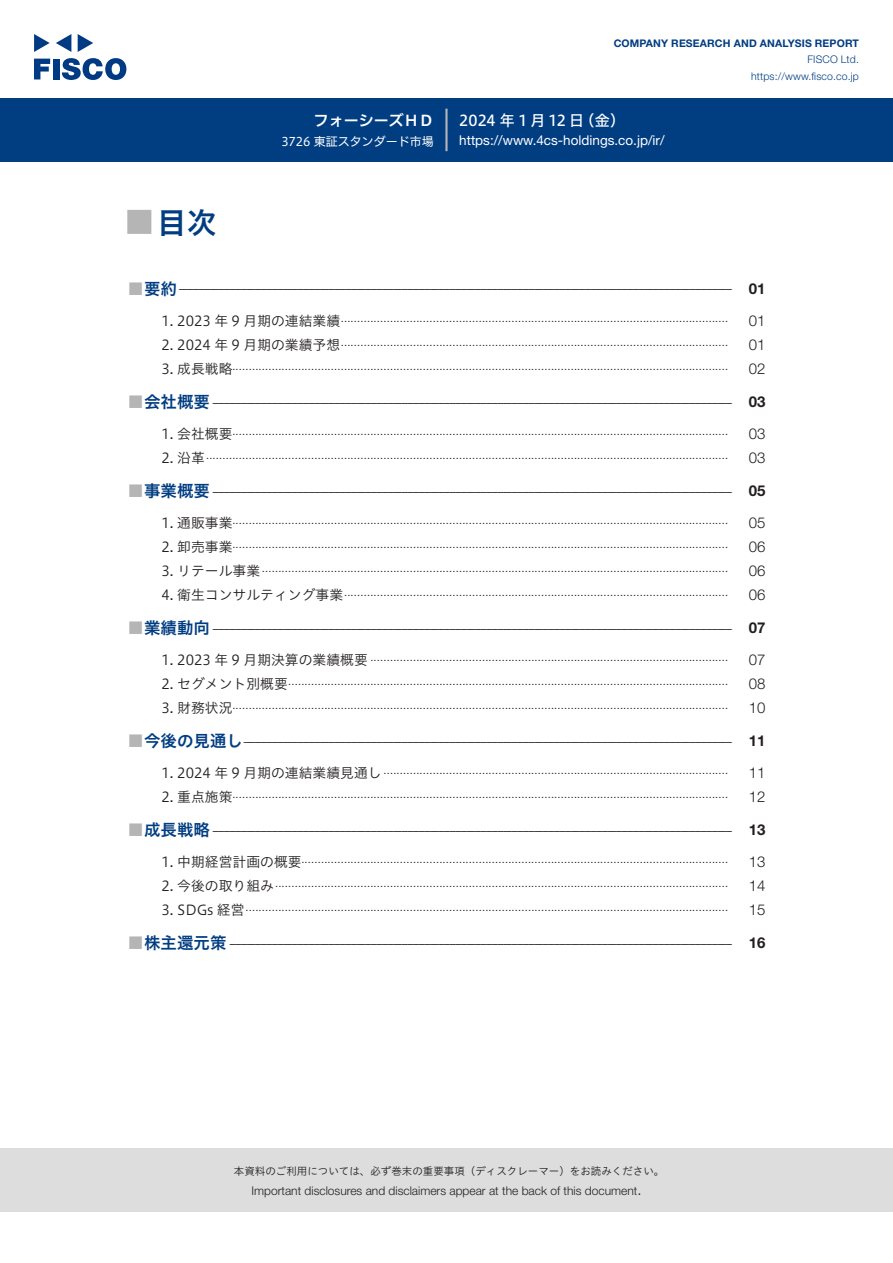
<style>
.page{position:relative;width:893px;height:1263px;background:#fff}
.page>*{position:absolute;margin:0;border:0;box-sizing:border-box;transform-origin:0 0}
.t1{font:30px "Hiragino UD Sans Std N W6";color:#003d81}
.t2{font:24px "Hiragino UD Sans Std W6";color:#b5b5b6}
.t3{font:16.5px "Hiragino UD Sans Std W6";color:#003d81}
.t4{font:300 15px "Helvetica Neue LT Std";color:#231f20}
.t5{font:700 15px "Helvetica Neue LT Std";color:#231f20}
.t6{font:15px "Hiragino UD Sans F Std N W5";color:#fff}
.t7{font:15px "Hiragino UD Sans F Std N W6";color:#fff}
.t8{font:13.8px "Hiragino UD Sans Std W3";color:#231f20}
.t9{font:13.5px "Helvetica Neue LT Std";color:#fff}
.t10{font:12px "Hiragino UD Sans Std W3";color:#231f20}
.t11{font:300 12px "Helvetica Neue LT Std";color:#231f20}
.t12{font:12px "Hiragino UD Sans F Std N W4";color:#fff}
.t13{font:10.5px "Hiragino UD Sans Std W3";color:#231f20}
.t14{font:700 10.5px "Helvetica Neue LT Std";letter-spacing:.015em;color:#003d81}
.t15{font:300 10.5px/16.5px "Helvetica Neue LT Std";letter-spacing:.015em;color:#003d81;text-align:right}
.t16{font:9px "Hiragino UD Sans Std W3";color:#231f20}
.s1{color:#b5b5b6}
</style>
<div class="page">
<div style="left:0;top:1148px;width:893px;height:64px;background:#ddd"></div>
<svg style="left:34px;top:59px;width:16px;height:20px"></svg>
<div style="left:53px;top:59px;width:6px;height:20px;background:#003a83"></div>
<svg style="left:62px;top:58px;width:64px;height:22px"></svg>
<svg style="left:34px;top:34px;width:16px;height:18px"></svg>
<svg style="left:78px;top:34px;width:15px;height:18px"></svg>
<svg style="left:56px;top:34px;width:15px;height:18px"></svg>
<div style="left:0;top:98px;width:893px;height:64px;background:#003d81"></div>
<hr style="left:445px;top:109px;width:3px;height:42px;background:#b5b5b6">
<h2 class="t2" style="left:128px;top:204px;width:25px">█</h2>
<h1 class="t1" style="left:157px;top:199px;width:61px">目次</h1>
<h3 class="t7" style="left:314px;top:109px;width:122px">フォーシーズＨＤ</h3>
<h3 class="t12" style="left:281px;top:132px;width:154px">3726 東証スタンダード市場</h3>
<p class="t14" style="left:614px;top:37px;width:247px">COMPANY RESEARCH AND ANALYSIS REPORT</p>
<p class="t15" style="left:751px;top:51px;width:109px">FISCO Ltd. https://www.fisco.co j p.</p>
<h3 class="t6" style="left:579px;top:109px;width:47px">（金(</h3>
<h3 class="t6" style="left:459px;top:109px;width:126px">2024 年 1 月 12 日</h3>
<h3 class="t9" style="left:459px;top:132px;width:207px">https://www.4cs-holdings. c o j p. /i r/</h3>
<h3 class="t3" style="left:128px;top:276px;width:51px"><span class="s1">■</span>要約</h3>
<h3 class="t10" style="left:177px;top:280px;width:557px">-----------------------------------------------------------------------------------------------------------------------------------------------------------------------------------------------------</h3>
<h3 class="t8" style="left:162px;top:310px;width:180px">1. 2023 年 9 月期の連結業績</h3>
<p class="t16" style="left:341px;top:312px;width:388px">......................................................................................................................</p>
<h3 class="t8" style="left:162px;top:334px;width:180px">2. 2024 年 9 月期の業績予想</h3>
<p class="t16" style="left:341px;top:336px;width:388px">......................................................................................................................</p>
<h3 class="t8" style="left:162px;top:358px;width:73px">3. 成長戦略</h3>
<p class="t16" style="left:233px;top:360px;width:497px">.......................................................................................................................................................</p>
<h3 class="t3" style="left:128px;top:389px;width:84px"><span class="s1">■</span>会社概要</h3>
<h3 class="t10" style="left:210px;top:393px;width:524px">-----------------------------------------------------------------------------------------------------------------------------------------------------------------------------------------</h3>
<h3 class="t8" style="left:162px;top:423px;width:73px">1. 会社概要</h3>
<p class="t16" style="left:233px;top:425px;width:497px">.......................................................................................................................................................</p>
<h3 class="t8" style="left:162px;top:447px;width:45px">2. 沿革</h3>
<p class="t16" style="left:206px;top:449px;width:523px">...............................................................................................................................................................</p>
<h3 class="t3" style="left:128px;top:478px;width:84px"><span class="s1">■</span>事業概要</h3>
<h3 class="t10" style="left:210px;top:482px;width:524px">-----------------------------------------------------------------------------------------------------------------------------------------------------------------------------------------</h3>
<h3 class="t8" style="left:162px;top:512px;width:73px">1. 通販事業</h3>
<p class="t16" style="left:233px;top:514px;width:497px">.......................................................................................................................................................</p>
<h3 class="t8" style="left:162px;top:536px;width:73px">2. 卸売事業</h3>
<p class="t16" style="left:233px;top:538px;width:497px">.......................................................................................................................................................</p>
<h3 class="t8" style="left:162px;top:560px;width:100px">3. リテール事業</h3>
<p class="t16" style="left:262px;top:562px;width:467px">..............................................................................................................................................</p>
<h3 class="t8" style="left:162px;top:584px;width:183px">4. 衛生コンサルティング事業</h3>
<p class="t16" style="left:344px;top:586px;width:385px">.....................................................................................................................</p>
<h3 class="t3" style="left:128px;top:615px;width:84px"><span class="s1">■</span>業績動向</h3>
<h3 class="t10" style="left:210px;top:619px;width:524px">-----------------------------------------------------------------------------------------------------------------------------------------------------------------------------------------</h3>
<h3 class="t8" style="left:162px;top:649px;width:208px">1. 2023 年 9 月期決算の業績概要</h3>
<p class="t16" style="left:371px;top:651px;width:359px">.............................................................................................................</p>
<h3 class="t8" style="left:162px;top:673px;width:128px">2. セグメント別概要</h3>
<p class="t16" style="left:289px;top:675px;width:441px">......................................................................................................................................</p>
<h3 class="t8" style="left:162px;top:697px;width:73px">3. 財務状況</h3>
<p class="t16" style="left:233px;top:699px;width:497px">.......................................................................................................................................................</p>
<h3 class="t3" style="left:128px;top:728px;width:117px"><span class="s1">■</span>今後の見通し</h3>
<h3 class="t10" style="left:243px;top:732px;width:491px">------------------------------------------------------------------------------------------------------------------------------------------------------------------------------</h3>
<h3 class="t8" style="left:162px;top:762px;width:222px">1. 2024 年 9 月期の連結業績見通し</h3>
<p class="t16" style="left:384px;top:764px;width:346px">.........................................................................................................</p>
<h3 class="t8" style="left:162px;top:786px;width:73px">2. 重点施策</h3>
<p class="t16" style="left:233px;top:788px;width:497px">.......................................................................................................................................................</p>
<h3 class="t3" style="left:128px;top:817px;width:84px"><span class="s1">■</span>成長戦略</h3>
<h3 class="t10" style="left:210px;top:821px;width:524px">-----------------------------------------------------------------------------------------------------------------------------------------------------------------------------------------</h3>
<h3 class="t8" style="left:162px;top:851px;width:142px">1. 中期経営計画の概要</h3>
<p class="t16" style="left:302px;top:853px;width:428px">..................................................................................................................................</p>
<h3 class="t8" style="left:162px;top:875px;width:114px">2. 今後の取り組み</h3>
<p class="t16" style="left:275px;top:877px;width:454px">..........................................................................................................................................</p>
<h3 class="t8" style="left:162px;top:899px;width:84px">3. SDGs 経営</h3>
<p class="t16" style="left:246px;top:901px;width:483px">...................................................................................................................................................</p>
<h3 class="t3" style="left:128px;top:930px;width:101px"><span class="s1">■</span>株主還元策</h3>
<h3 class="t10" style="left:227px;top:934px;width:508px">-----------------------------------------------------------------------------------------------------------------------------------------------------------------------------------</h3>
<h3 class="t5" style="left:749px;top:279px;width:18px">01</h3>
<h3 class="t4" style="left:749px;top:311px;width:18px">01</h3>
<h3 class="t4" style="left:749px;top:335px;width:18px">01</h3>
<h3 class="t4" style="left:749px;top:359px;width:18px">02</h3>
<h3 class="t5" style="left:749px;top:392px;width:18px">03</h3>
<h3 class="t4" style="left:749px;top:424px;width:18px">03</h3>
<h3 class="t4" style="left:749px;top:448px;width:18px">03</h3>
<h3 class="t5" style="left:749px;top:481px;width:18px">05</h3>
<h3 class="t4" style="left:749px;top:513px;width:18px">05</h3>
<h3 class="t4" style="left:749px;top:537px;width:18px">06</h3>
<h3 class="t4" style="left:749px;top:561px;width:18px">06</h3>
<h3 class="t4" style="left:749px;top:585px;width:18px">06</h3>
<h3 class="t5" style="left:749px;top:618px;width:18px">07</h3>
<h3 class="t4" style="left:749px;top:650px;width:18px">07</h3>
<h3 class="t4" style="left:749px;top:674px;width:18px">08</h3>
<h3 class="t4" style="left:749px;top:698px;width:18px">10</h3>
<h3 class="t5" style="left:749px;top:731px;width:18px">11</h3>
<h3 class="t4" style="left:749px;top:763px;width:18px">11</h3>
<h3 class="t4" style="left:749px;top:787px;width:18px">12</h3>
<h3 class="t5" style="left:749px;top:820px;width:18px">13</h3>
<h3 class="t4" style="left:749px;top:852px;width:18px">13</h3>
<h3 class="t4" style="left:749px;top:876px;width:18px">14</h3>
<h3 class="t4" style="left:749px;top:900px;width:18px">15</h3>
<h3 class="t5" style="left:749px;top:933px;width:18px">16</h3>
<p class="t13" style="left:234px;top:1163px;width:432px">本資料のご利用については、必ず巻末の重要事項（ディスクレーマー）をお読みください。</p>
<h3 class="t4" style="left:637px;top:1180px;width:6px">.</h3>
<h3 class="t11" style="left:251px;top:1183px;width:387px">Important disclosures and disclaimers appear at the back of this document</h3>
</div>
